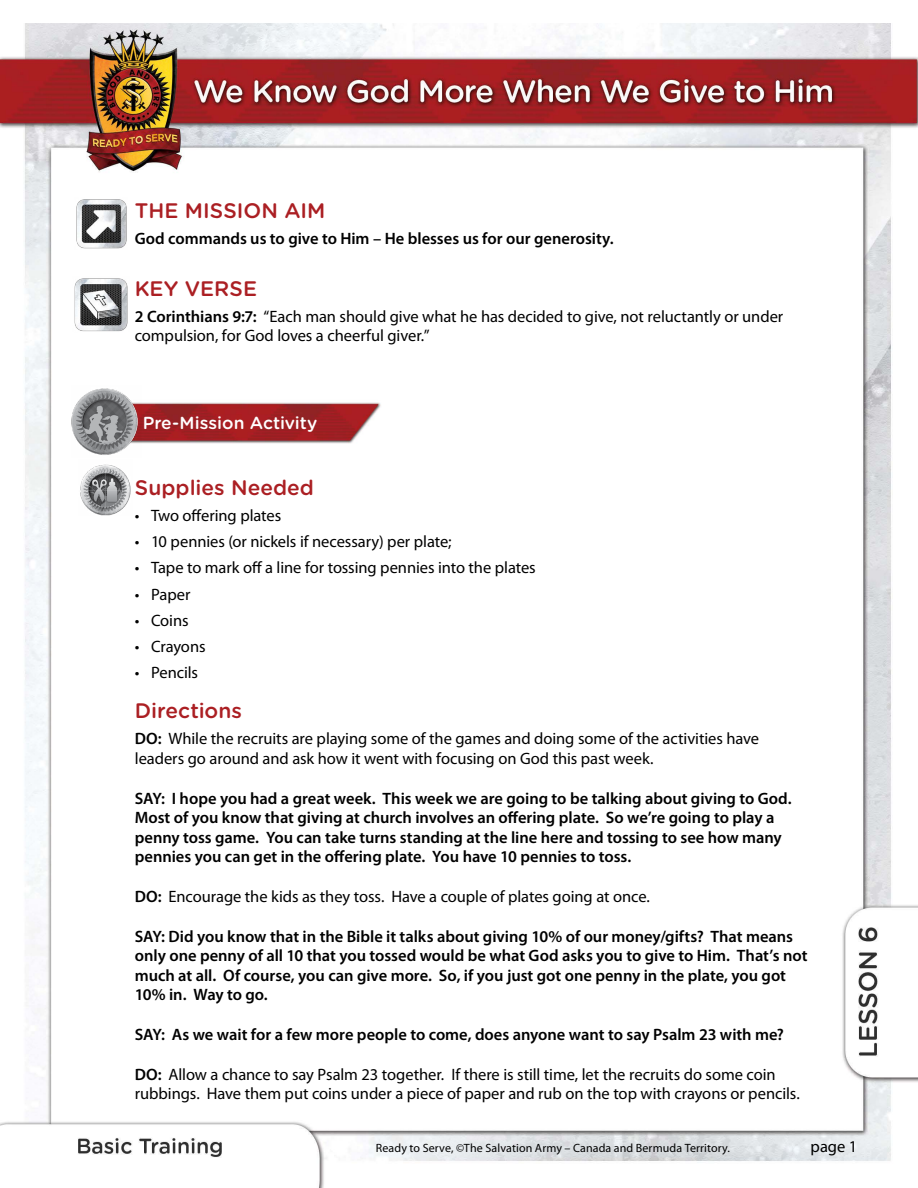
<style>
.page{position:relative;width:918px;height:1188px;background:#fff}
.page>*{position:absolute;margin:0;border:0;box-sizing:border-box;transform-origin:0 0}
.t1{font:500 21px "Gotham Rounded";color:#ab1f23}
.t2{font:500 17.4px "Gotham Rounded";color:#fff}
.t3{font:600 16.5px/19.5px "Myriad Pro";color:#000}
.t4{font:16.5px/19.5px "Myriad Pro";letter-spacing:-.005em;color:#000}
.t5{font:12px "Myriad Pro";letter-spacing:.01em;color:#000}
.s1{font-weight:600}
</style>
<div class="page">
<img style="left:0;top:23px;width:918px;height:1165px">
<img style="left:72px;top:276px;width:58px;height:56px">
<img style="left:75px;top:198px;width:53px;height:52px">
<img style="left:141px;top:399px;width:240px;height:45px">
<img style="left:70px;top:385px;width:71px;height:73px">
<img style="left:78px;top:459px;width:55px;height:56px">
<p class="t1" style="left:135px;top:195px;width:192px">THE MISSION AIM</p>
<p class="t3" style="left:135px;top:228px;width:480px">God commands us to give to Him – He blesses us for our generosity.</p>
<p class="t1" style="left:135px;top:273px;width:124px">KEY VERSE</p>
<p class="t4" style="left:135px;top:306px;width:650px"><span class="s1">2 Corinthians 9:7:</span> “Each man should give what he has decided to give, not reluctantly or under compulsion, for God loves a cheerful giver.”</p>
<p class="t2" style="left:143px;top:411px;width:176px">Pre-Mission Activity</p>
<p class="t1" style="left:135px;top:472px;width:181px">Supplies Needed</p>
<p class="t4" style="left:135px;top:505px;width:148px">• Two offering plates</p>
<p class="t4" style="left:135px;top:531px;width:318px">• 10 pennies (or nickels if necessary) per plate;</p>
<p class="t4" style="left:135px;top:558px;width:402px">• Tape to mark off a line for tossing pennies into the plates</p>
<p class="t4" style="left:135px;top:584px;width:57px">• Paper</p>
<p class="t4" style="left:135px;top:610px;width:55px">• Coins</p>
<p class="t4" style="left:135px;top:636px;width:72px">• Crayons</p>
<p class="t4" style="left:135px;top:663px;width:65px">• Pencils</p>
<p class="t1" style="left:135px;top:696px;width:109px">Directions</p>
<p class="t4" style="left:135px;top:729px;width:626px"><span class="s1">DO:</span> While the recruits are playing some of the games and doing some of the activities have leaders go around and ask how it went with focusing on God this past week.</p>
<p class="t3" style="left:135px;top:788px;width:658px">SAY: I hope you had a great week. This week we are going to be talking about giving to God.<br>Most of you know that giving at church involves an offering plate. So we’re going to play a penny toss game. You can take turns standing at the line here and tossing to see how many pennies you can get in the offering plate. You have 10 pennies to toss.</p>
<p class="t4" style="left:135px;top:886px;width:517px"><span class="s1">DO:</span> Encourage the kids as they toss. Have a couple of plates going at once.</p>
<p class="t3" style="left:135px;top:926px;width:674px">SAY: Did you know that in the Bible it talks about giving 10% of our money/gifts? That means only one penny of all 10 that you tossed would be what God asks you to give to Him. That’s not much at all. Of course, you can give more. So, if you just got one penny in the plate, you got 10% in. Way to go.</p>
<p class="t3" style="left:135px;top:1024px;width:651px">SAY: As we wait for a few more people to come, does anyone want to say Psalm 23 with me?</p>
<p class="t4" style="left:135px;top:1064px;width:666px"><span class="s1">DO:</span> Allow a chance to say Psalm 23 together. If there is still time, let the recruits do some coin rubbings. Have them put coins under a piece of paper and rub on the top with crayons or pencils.</p>
<p class="t5" style="left:376px;top:1141px;width:356px">Ready to Serve, ©The Salvation Army – Canada and Bermuda Territory.</p>
<p class="t4" style="left:811px;top:1136px;width:48px">page 1</p>
</div>
